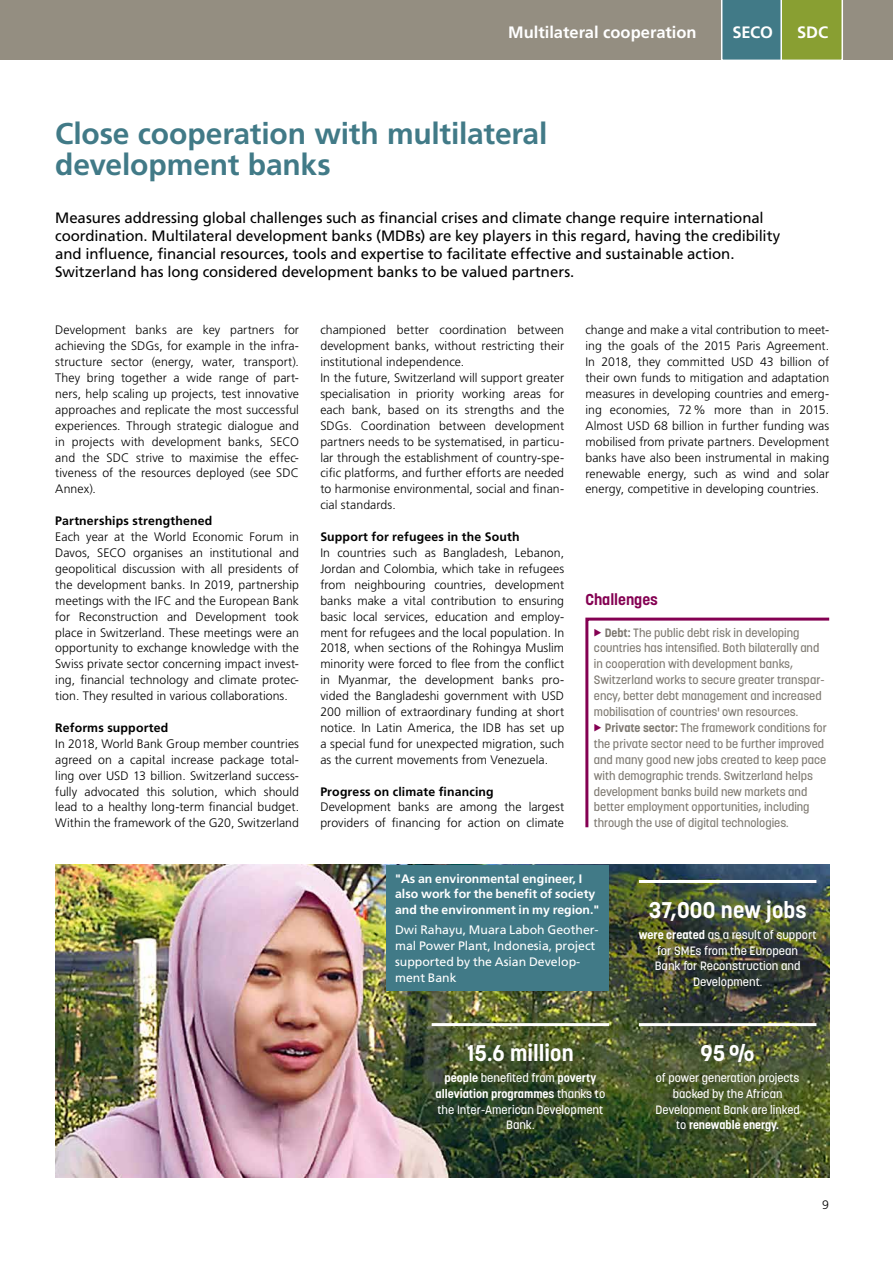
<style>
.page{position:relative;width:893px;height:1263px;background:#fff}
.page>*{position:absolute;margin:0;border:0;box-sizing:border-box;transform-origin:0 0}
.t1{font:700 30px/31.8px "Frutiger LT Pro";letter-spacing:-.005em;color:#417a87}
.t2{font:700 22.5px "Korolev";letter-spacing:.005em;color:#fff}
.t3{font:700 16.5px "Frutiger LT Pro";color:#fff}
.t4{font:700 15.6px "Korolev";color:#840052}
.t5{font:15px/18px "Frutiger LT Pro";letter-spacing:-.01em;color:#000}
.t6{font:300 12.3px/15.9px "Frutiger LT Pro";letter-spacing:.005em;color:#000;text-align:justify}
.t7{font:700 12.3px "Frutiger LT Pro";letter-spacing:.015em;color:#000}
.t8{font:12.3px/15.9px "Frutiger LT Pro";color:#fff}
.t9{font:700 12.3px/15.9px "Frutiger LT Pro";color:#fff}
.t10{font:500 12px/15.9px "Korolev";color:#7d7870}
.t11{font:500 12px/15.9px "Korolev";color:#fff;text-align:center}
.s1{font-weight:700}
</style>
<div class="page">
<div style="left:0;top:0;width:893px;height:60px;background:#948e81"></div>
<svg style="left:721px;top:0;width:122px;height:60px;background:#6c9162"></svg>
<img style="left:55px;top:865px;width:774px;height:312px">
<hr style="left:639px;top:880px;width:177px;height:3px;background:#fff">
<hr style="left:639px;top:1023px;width:177px;height:3px;background:#fff">
<svg style="left:585px;top:617px;width:245px;height:211px"></svg>
<hr style="left:432px;top:1023px;width:177px;height:3px;background:#fff">
<div style="left:387px;top:865px;width:222px;height:126px;background:#417a87"></div>
<svg style="left:595px;top:629px;width:6px;height:7px"></svg>
<svg style="left:595px;top:724px;width:6px;height:7px"></svg>
<h3 class="t3" style="left:508px;top:22px;width:190px">Multilateral cooperation</h3>
<h3 class="t3" style="left:732px;top:22px;width:42px">SECO</h3>
<h3 class="t3" style="left:797px;top:22px;width:32px">SDC</h3>
<h1 class="t1" style="left:55px;top:117px;width:494px">Close cooperation with multilateral development banks</h1>
<p class="t5" style="left:55px;top:209px;width:726px">Measures addressing global challenges such as financial crises and climate change require international coordination. Multilateral development banks (MDBs) are key players in this regard, having the credibility and influence, financial resources, tools and expertise to facilitate effective and sustainable action.<br>Switzerland has long considered development banks to be valued partners.</p>
<p class="t6" style="left:55px;top:322px;width:245px">Development banks are key partners for achieving the SDGs, for example in the infra&shy;structure sector (energy, water, transport).<br>They bring together a wide range of part&shy;ners, help scaling up projects, test innovative approaches and replicate the most successful experiences. Through strategic dialogue and in projects with development banks, SECO and the SDC strive to maximise the effec&shy;tiveness of the resources deployed (see SDC Annex).</p>
<p class="t7" style="left:55px;top:514px;width:159px">Partnerships strengthened</p>
<p class="t6" style="left:55px;top:529px;width:245px">Each year at the World Economic Forum in Davos, SECO organises an institutional and geopolitical discussion with all presidents of the development banks. In 2019, partnership meetings with the IFC and the European Bank for Reconstruction and Development took place in Switzerland. These meetings were an opportunity to exchange knowledge with the Swiss private sector concerning impact invest&shy;ing, financial technology and climate protec&shy;tion. They resulted in various collaborations.</p>
<p class="t7" style="left:55px;top:720px;width:115px">Reforms supported</p>
<p class="t6" style="left:55px;top:736px;width:245px">In 2018, World Bank Group member countries agreed on a capital increase package total&shy;ling over USD 13 billion. Switzerland success&shy;fully advocated this solution, which should lead to a healthy long-term financial budget.<br>Within the framework of the G20, Switzerland</p>
<p class="t6" style="left:320px;top:322px;width:245px;text-align:left">championed better coordination between development banks, without restricting their institutional independence.<br>In the future, Switzerland will support greater specialisation in priority working areas for each bank, based on its strengths and the SDGs. Coordination between development partners needs to be systematised, in particu&shy;lar through the establishment of country-spe&shy;cific platforms, and further efforts are needed to harmonise environmental, social and finan&shy;cial standards.</p>
<p class="t7" style="left:320px;top:530px;width:201px">Support for refugees in the South</p>
<p class="t6" style="left:320px;top:545px;width:245px">In countries such as Bangladesh, Lebanon, Jordan and Colombia, which take in refugees from neighbouring countries, development banks make a vital contribution to ensuring basic local services, education and employ&shy;ment for refugees and the local population. In 2018, when sections of the Rohingya Muslim minority were forced to flee from the conflict in Myanmar, the development banks pro&shy;vided the Bangladeshi government with USD 200 million of extraordinary funding at short notice. In Latin America, the IDB has set up a special fund for unexpected migration, such as the current movements from Venezuela.</p>
<p class="t7" style="left:320px;top:784px;width:175px">Progress on climate financing</p>
<p class="t6" style="left:320px;top:799px;width:245px">Development banks are among the largest providers of financing for action on climate</p>
<p class="t6" style="left:585px;top:322px;width:245px">change and make a vital contribution to meet&shy;ing the goals of the 2015 Paris Agreement.<br>In 2018, they committed USD 43 billion of their own funds to mitigation and adaptation measures in developing countries and emerg&shy;ing economies, 72% more than in 2015.<br>Almost USD 68 billion in further funding was mobilised from private partners. Development banks have also been instrumental in making renewable energy, such as wind and solar energy, competitive in developing countries.</p>
<p class="t4" style="left:585px;top:589px;width:74px">Challenges</p>
<p class="t10" style="left:594px;top:624px;width:232px;text-indent:11px"><span class="s1">Debt:</span> The public debt risk in developing countries has intensified. Both bilaterally and in cooperation with development banks, Switzerland works to secure greater transpar&shy;ency, better debt management and increased mobilisation of countries' own resources.</p>
<p class="t10" style="left:594px;top:720px;width:234px;text-indent:11px"><span class="s1">Private sector:</span> The framework conditions for the private sector need to be further improved and many good new jobs created to keep pace with demographic trends. Switzerland helps development banks build new markets and better employment opportunities, including through the use of digital technologies.</p>
<p class="t9" style="left:395px;top:870px;width:206px">"As an environmental engineer, I also work for the benefit of society and the environment in my region."</p>
<p class="t8" style="left:395px;top:922px;width:205px">Dwi Rahayu, Muara Laboh Geother&shy;mal Power Plant, Indonesia, project supported by the Asian Develop&shy;ment Bank</p>
<h2 class="t2" style="left:649px;top:896px;width:160px">37,000 new jobs</h2>
<p class="t11" style="left:639px;top:926px;width:179px"><span class="s1">were created</span> as a result of support for SMEs from the European<br>Bank for Reconstruction and<br>Development.</p>
<h2 class="t2" style="left:467px;top:1039px;width:108px">15.6 million</h2>
<p class="t11" style="left:435px;top:1069px;width:171px"><span class="s1">people</span> benefited from <span class="s1">poverty alleviation programmes</span> thanks to the Inter-American Development<br>Bank.</p>
<h2 class="t2" style="left:700px;top:1039px;width:56px">95%</h2>
<p class="t11" style="left:656px;top:1069px;width:146px">of power generation projects backed by the African<br>Development Bank are linked to <span class="s1">renewable energy.</span></p>
<p class="t6" style="left:822px;top:1197px;width:8px">9</p>
</div>
